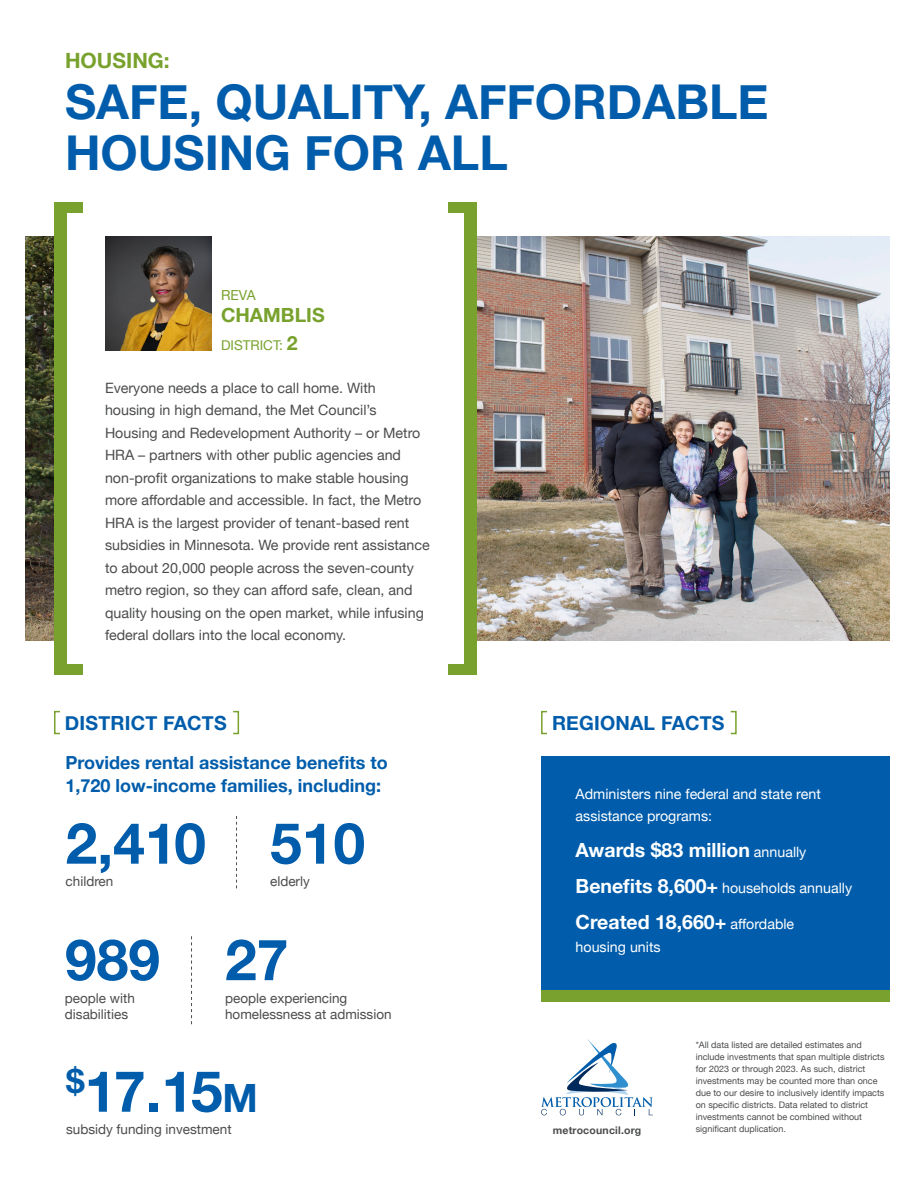
<style>
.page{position:relative;width:918px;height:1188px;background:#fff}
.page>*{position:absolute;margin:0;border:0;box-sizing:border-box;transform-origin:0 0}
.Stat___big{font:700 57px "Helvetica Neue";color:#015dab}
.t1{font:700 48px/51px "Helvetica Neue";color:#015dab}
.Category{font:700 21px "Helvetica Neue";color:#78a22d}
.Stat_common{font:700 19.5px "Helvetica Neue";color:#fff}
.DISTRICT_FACTS{font:700 19.5px "Helvetica Neue";letter-spacing:.01em;color:#015dab}
.Surname{font:700 19.5px "Helvetica Neue";color:#78a22d}
.t2{font:700 18px/22.5px "Helvetica Neue";color:#015dab}
.Body_copy{font:14.25px/22.5px "Helvetica Neue";color:#4b4c4d}
.Stat_common-2{font:14.25px/22.5px "Helvetica Neue";color:#fff}
.First_name{font:13.8px "Helvetica Neue";color:#78a22d}
.Stat_copy{font:13.5px/16.2px "Helvetica Neue";color:#4b4c4d}
.First_name-2{font:13.5px "Helvetica Neue";color:#78a22d}
.t3{font:700 10.5px "Helvetica Neue";letter-spacing:.02em;color:#4b4c4d}
.t4{font:9px/12px "Helvetica Neue";color:#4b4c4d}
.s1{font-weight:700;font-size:19.5px}
.s2{font-size:39px}
.s3{font-weight:400;font-size:14.25px}
</style>
<div class="page">
<img style="left:477px;top:237px;width:413px;height:403px">
<img style="left:26px;top:237px;width:28px;height:403px">
<img style="left:105px;top:237px;width:106px;height:113px">
<div style="left:54px;top:202px;width:12px;height:472px;background:#78a22d"></div>
<div style="left:54px;top:202px;width:29px;height:11px;background:#78a22d"></div>
<div style="left:54px;top:664px;width:29px;height:10px;background:#78a22d"></div>
<div style="left:465px;top:202px;width:12px;height:472px;background:#78a22d"></div>
<div style="left:448px;top:202px;width:29px;height:11px;background:#78a22d"></div>
<div style="left:448px;top:664px;width:29px;height:10px;background:#78a22d"></div>
<div style="left:541px;top:756px;width:349px;height:240px;background:#015dab"></div>
<div style="left:541px;top:990px;width:349px;height:12px;background:#78a22d"></div>
<div style="left:54px;top:711px;width:7px;height:23px;border:2px solid #78a22d"></div>
<div style="left:232px;top:711px;width:7px;height:23px;border:2px solid #78a22d"></div>
<div style="left:541px;top:711px;width:7px;height:23px;border:2px solid #78a22d"></div>
<div style="left:730px;top:711px;width:7px;height:23px;border:2px solid #78a22d"></div>
<svg style="left:236px;top:816px;width:1px;height:72px"></svg>
<svg style="left:191px;top:936px;width:1px;height:88px"></svg>
<svg style="left:541px;top:1039px;width:112px;height:76px"></svg>
<p class="Category" style="left:65px;top:45px;width:106px">HOUSING:</p>
<p class="t1" style="left:65px;top:78px;width:705px">SAFE, QUALITY, AFFORDABLE<br>HOUSING FOR ALL</p>
<p class="First_name" style="left:221px;top:285px;width:36px">REVA</p>
<p class="Surname" style="left:221px;top:299px;width:105px">CHAMBLIS</p>
<p class="First_name-2" style="left:221px;top:336px;width:78px">DISTRICT: <span class="s1">2</span></p>
<p class="Body_copy" style="left:105px;top:377px;width:326px">Everyone needs a place to call home. With<br>housing in high demand, the Met Council’s Housing and Redevelopment Authority – or Metro HRA – partners with other public agencies and non-profit organizations to make stable housing more affordable and accessible. In fact, the Metro HRA is the largest provider of tenant-based rent subsidies in Minnesota. We provide rent assistance to about 20,000 people across the seven-county metro region, so they can afford safe, clean, and quality housing on the open market, while infusing federal dollars into the local economy.</p>
<p class="DISTRICT_FACTS" style="left:65px;top:708px;width:163px">DISTRICT FACTS</p>
<p class="t2" style="left:65px;top:752px;width:324px">Provides rental assistance benefits to<br>1,720 low-income families, including:</p>
<p class="Stat___big" style="left:66px;top:799px;width:142px">2,410</p>
<p class="Stat_copy" style="left:66px;top:874px;width:49px">children</p>
<p class="Stat___big" style="left:270px;top:799px;width:97px">510</p>
<p class="Stat_copy" style="left:270px;top:874px;width:41px">elderly</p>
<p class="Stat___big" style="left:65px;top:915px;width:97px">989</p>
<p class="Stat_copy" style="left:65px;top:991px;width:71px">people with disabilities</p>
<p class="Stat___big" style="left:225px;top:915px;width:65px">27</p>
<p class="Stat_copy" style="left:225px;top:991px;width:168px">people experiencing homelessness at admission</p>
<p class="Stat___big" style="left:66px;top:1047px;width:193px"><sup>$</sup>17.15<span class="s2">M</span></p>
<p class="Stat_copy" style="left:66px;top:1122px;width:167px">subsidy funding investment</p>
<p class="DISTRICT_FACTS" style="left:552px;top:708px;width:174px">REGIONAL FACTS</p>
<p class="Stat_common-2" style="left:576px;top:783px;width:247px">Administers nine federal and state rent assistance programs:</p>
<p class="Stat_common" style="left:576px;top:835px;width:232px">Awards $83 million <span class="s3">annually</span></p>
<p class="Stat_common-2" style="left:576px;top:878px;width:278px"><span class="s1">Benefits 8,600+</span> households annually</p>
<p class="Stat_common" style="left:576px;top:907px;width:220px">Created 18,660+ <span class="s3">affordable</span></p>
<p class="Stat_common-2" style="left:576px;top:936px;width:87px">housing units</p>
<p class="t3" style="left:553px;top:1122px;width:90px">metrocouncil.org</p>
<p class="t4" style="left:696px;top:1039px;width:190px">*All data listed are detailed estimates and include investments that span multiple districts for 2023 or through 2023. As such, district investments may be counted more than once due to our desire to inclusively identify impacts on specific districts. Data related to district investments cannot be combined without significant duplication.</p>
</div>
